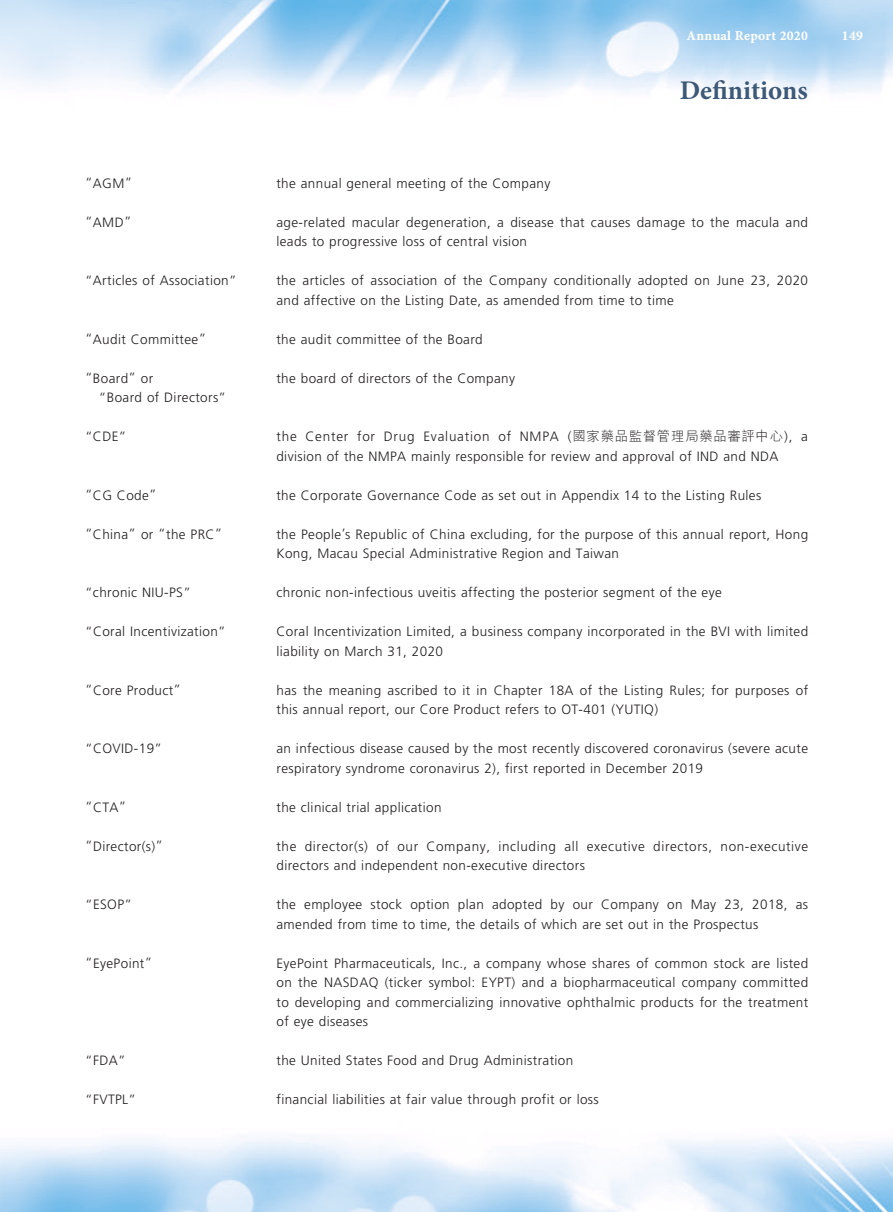
<style>
.page{position:relative;width:893px;height:1212px;background:#fff}
.page>*{position:absolute;margin:0;border:0;box-sizing:border-box;transform-origin:0 0}
.t1{font:700 27px "Minion Pro";color:#3c5977}
.t2{font:300 13.5px/19.5px "Frutiger LT Std";letter-spacing:.03em;color:#231f20}
.t3{font:13.5px "Minion Pro Bold Capt";letter-spacing:.02em;color:#fff}
.s1{font-family:"M Hei HK"}
</style>
<div class="page">
<img style="left:0;top:0;width:893px;height:1212px">
<p class="t3" style="left:687px;top:28px;width:123px">Annual Report 2020</p>
<p class="t3" style="left:842px;top:28px;width:23px">149</p>
<h1 class="t1" style="left:680px;top:71px;width:130px">Definitions</h1>
<p class="t2" style="left:85px;top:174px;width:49px">“AGM”</p>
<p class="t2" style="left:276px;top:174px;width:275px">the annual general meeting of the Company</p>
<p class="t2" style="left:85px;top:213px;width:48px">“AMD”</p>
<p class="t2" style="left:276px;top:213px;width:533px">age-related macular degeneration, a disease that causes damage to the macula and leads to progressive loss of central vision</p>
<p class="t2" style="left:85px;top:271px;width:153px">“Articles of Association”</p>
<p class="t2" style="left:276px;top:271px;width:533px">the articles of association of the Company conditionally adopted on June 23, 2020 and affective on the Listing Date, as amended from time to time</p>
<p class="t2" style="left:85px;top:330px;width:123px">“Audit Committee”</p>
<p class="t2" style="left:276px;top:330px;width:208px">the audit committee of the Board</p>
<p class="t2" style="left:99px;top:369px;width:129px;text-indent:-14px">“Board” or<br>“Board of Directors”</p>
<p class="t2" style="left:276px;top:369px;width:240px">the board of directors of the Company</p>
<p class="t2" style="left:85px;top:427px;width:43px">“CDE”</p>
<p class="t2" style="left:276px;top:427px;width:533px">the Center for Drug Evaluation of NMPA (<span class="s1">國家藥品監督管理局藥品審評中心</span>), a division of the NMPA mainly responsible for review and approval of IND and NDA</p>
<p class="t2" style="left:85px;top:486px;width:73px">“CG Code”</p>
<p class="t2" style="left:276px;top:486px;width:486px">the Corporate Governance Code as set out in Appendix 14 to the Listing Rules</p>
<p class="t2" style="left:85px;top:525px;width:139px">“China” or “the PRC”</p>
<p class="t2" style="left:276px;top:525px;width:533px">the People’s Republic of China excluding, for the purpose of this annual report, Hong<br>Kong, Macau Special Administrative Region and Taiwan</p>
<p class="t2" style="left:85px;top:583px;width:107px">“chronic NIU-PS”</p>
<p class="t2" style="left:276px;top:583px;width:447px">chronic non-infectious uveitis affecting the posterior segment of the eye</p>
<p class="t2" style="left:85px;top:622px;width:142px">“Coral Incentivization”</p>
<p class="t2" style="left:276px;top:622px;width:533px">Coral Incentivization Limited, a business company incorporated in the BVI with limited liability on March 31, 2020</p>
<p class="t2" style="left:85px;top:681px;width:98px">“Core Product”</p>
<p class="t2" style="left:276px;top:681px;width:533px">has the meaning ascribed to it in Chapter 18A of the Listing Rules; for purposes of this annual report, our Core Product refers to OT-401 (YUTIQ)</p>
<p class="t2" style="left:85px;top:739px;width:78px">“COVID-19”</p>
<p class="t2" style="left:276px;top:739px;width:533px">an infectious disease caused by the most recently discovered coronavirus (severe acute respiratory syndrome coronavirus 2), first reported in December 2019</p>
<p class="t2" style="left:85px;top:798px;width:43px">“CTA”</p>
<p class="t2" style="left:276px;top:798px;width:167px">the clinical trial application</p>
<p class="t2" style="left:85px;top:837px;width:80px">“Director(s)”</p>
<p class="t2" style="left:276px;top:837px;width:533px">the director(s) of our Company, including all executive directors, non-executive directors and independent non-executive directors</p>
<p class="t2" style="left:85px;top:895px;width:48px">“ESOP”</p>
<p class="t2" style="left:276px;top:895px;width:533px">the employee stock option plan adopted by our Company on May 23, 2018, as amended from time to time, the details of which are set out in the Prospectus</p>
<p class="t2" style="left:85px;top:954px;width:69px">“EyePoint”</p>
<p class="t2" style="left:276px;top:954px;width:533px;text-align:justify">EyePoint Pharmaceuticals, Inc., a company whose shares of common stock are listed on the NASDAQ (ticker symbol: EYPT) and a biopharmaceutical company committed to developing and commercializing innovative ophthalmic products for the treatment of eye diseases</p>
<p class="t2" style="left:85px;top:1051px;width:42px">“FDA”</p>
<p class="t2" style="left:276px;top:1051px;width:298px">the United States Food and Drug Administration</p>
<p class="t2" style="left:85px;top:1090px;width:53px">“FVTPL”</p>
<p class="t2" style="left:276px;top:1090px;width:324px">financial liabilities at fair value through profit or loss</p>
</div>
